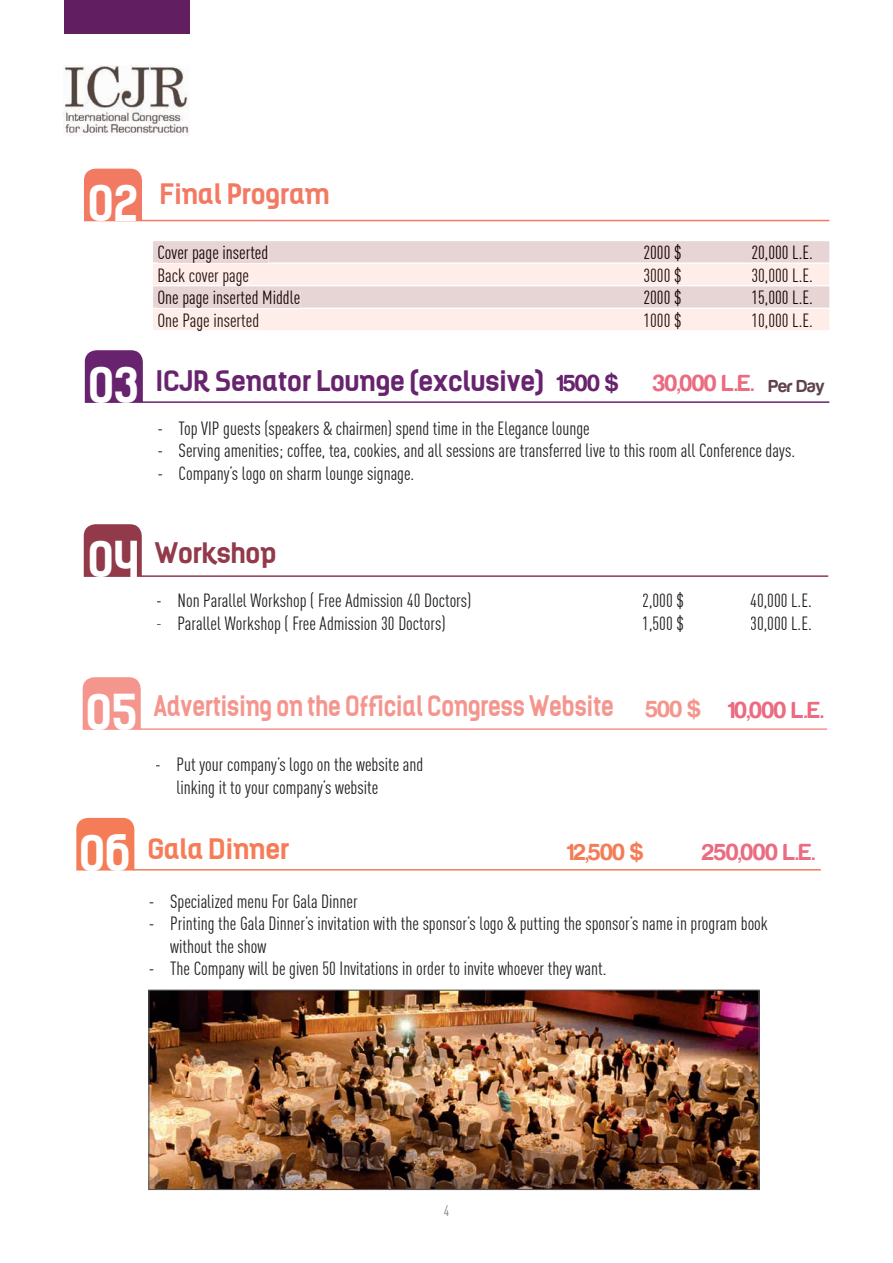
<style>
.page{position:relative;width:893px;height:1263px;background:#fff}
.page>*{position:absolute;margin:0;border:0;box-sizing:border-box;transform-origin:0 0}
.t1{font:700 47.4px "Kelson";color:#fff}
.t2{font:700 27px "Kelson";color:#f5968e;scale:.86 1}
.t3{font:700 27px "Kelson";color:#67236d}
.t4{font:700 27px "Kelson";color:#f37a62}
.t5{font:700 27px "Kelson";color:#f47c57}
.t6{font:700 27px "Kelson";color:#923a4a}
.t7{font:24px "Harabara";color:#eb6b81}
.t8{font:24px "Harabara";color:#f47c57}
.t9{font:18.75px/22.5px "DIN Cond";color:#231f20}
.t10{font:18.75px "DIN Cond";color:#190204}
.t11{font:18.75px "DIN Cond";color:#22100e}
.t12{font:18px "Harabara";color:#5f434f}
.t13{font:15px "DIN Cond";color:#808285}
.s1{font-family:"Harabara";font-weight:400;font-size:24px}
.s2{font-size:47.4px;color:#fff}
</style>
<div class="page">
<img style="left:64px;top:65px;width:125px;height:70px">
<div style="left:64px;top:0;width:125px;height:33px;background:#611e60"></div>
<svg style="left:153px;top:241px;width:676px;height:89px;background:#f2e2e0"></svg>
<div style="left:158px;top:246px;width:110px;height:16px;background:#e6d5d4"></div>
<div style="left:644px;top:244px;width:37px;height:18px;background:#e6d5d4"></div>
<div style="left:752px;top:246px;width:60px;height:15px;background:#e6d5d4"></div>
<div style="left:159px;top:269px;width:90px;height:16px;background:#feede8"></div>
<div style="left:644px;top:267px;width:37px;height:17px;background:#feede8"></div>
<div style="left:752px;top:268px;width:60px;height:16px;background:#feede8"></div>
<div style="left:158px;top:291px;width:142px;height:17px;background:#e6d5d4"></div>
<div style="left:644px;top:289px;width:37px;height:18px;background:#e6d5d4"></div>
<div style="left:753px;top:291px;width:59px;height:15px;background:#e6d5d4"></div>
<div style="left:158px;top:313px;width:101px;height:17px;background:#feede8"></div>
<div style="left:645px;top:312px;width:36px;height:17px;background:#feede8"></div>
<div style="left:753px;top:313px;width:59px;height:16px;background:#feede8"></div>
<div style="left:84px;top:169px;width:58px;height:52px;background:#f37a62"></div>
<hr style="left:142px;top:220px;width:687px;height:1px;background:#f37a62">
<div style="left:85px;top:350px;width:58px;height:53px;background:#67236d"></div>
<hr style="left:142px;top:401px;width:687px;height:2px;background:#67236d">
<div style="left:84px;top:524px;width:58px;height:53px;background:#923a4a"></div>
<hr style="left:141px;top:575px;width:687px;height:2px;background:#923a4a">
<div style="left:83px;top:677px;width:58px;height:53px;background:#f5968e"></div>
<hr style="left:140px;top:728px;width:687px;height:2px;background:#f5968e">
<img style="left:150px;top:991px;width:608px;height:197px">
<div style="left:148px;top:989px;width:612px;height:201px;border:1px solid #57585a"></div>
<div style="left:76px;top:818px;width:58px;height:52px;background:#f47c57"></div>
<hr style="left:134px;top:869px;width:687px;height:1px;background:#f47c57">
<h1 class="t1" style="left:88px;top:171px;width:52px">02</h1>
<h1 class="t1" style="left:88px;top:352px;width:53px">03</h1>
<h2 class="t4" style="left:159px;top:175px;width:172px">Final Program</h2>
<p class="t9" style="left:157px;top:241px;width:112px">Cover page inserted</p>
<p class="t10" style="left:643px;top:242px;width:40px">2000 $</p>
<p class="t10" style="left:751px;top:242px;width:63px">20,000 L.E.</p>
<p class="t9" style="left:157px;top:264px;width:93px">Back cover page</p>
<p class="t11" style="left:643px;top:264px;width:40px">3000 $</p>
<p class="t11" style="left:751px;top:264px;width:63px">30,000 L.E.</p>
<p class="t9" style="left:157px;top:286px;width:144px">One page inserted Middle</p>
<p class="t10" style="left:643px;top:287px;width:40px">2000 $</p>
<p class="t10" style="left:751px;top:287px;width:63px">15,000 L.E.</p>
<p class="t9" style="left:157px;top:309px;width:103px">One Page inserted</p>
<p class="t11" style="left:643px;top:309px;width:40px">1000 $</p>
<p class="t11" style="left:751px;top:309px;width:63px">10,000 L.E.</p>
<h2 class="t3" style="left:156px;top:362px;width:464px">ICJR Senator Lounge (exclusive) <span class="s1">1500 $</span></h2>
<p class="t7" style="left:653px;top:370px;width:102px">30,000 L.E.</p>
<p class="t12" style="left:769px;top:377px;width:58px">Per Day</p>
<p class="t9" style="left:157px;top:417px;width:434px">- Top VIP guests (speakers &amp; chairmen) spend time in the Elegance lounge</p>
<p class="t9" style="left:157px;top:439px;width:639px">- Serving amenities; coffee, tea, cookies, and all sessions are transferred live to this room all Conference days.</p>
<p class="t9" style="left:157px;top:462px;width:258px">- Company’s logo on sharm lounge signage.</p>
<h1 class="t1" style="left:88px;top:526px;width:54px">04</h1>
<h2 class="t6" style="left:155px;top:534px;width:123px">Workshop</h2>
<p class="t9" style="left:156px;top:589px;width:317px">- Non Parallel Workshop ( Free Admission 40 Doctors)</p>
<p class="t9" style="left:642px;top:589px;width:43px">2,000 $</p>
<p class="t9" style="left:750px;top:589px;width:63px">40,000 L.E.</p>
<p class="t9" style="left:156px;top:611px;width:291px">- Parallel Workshop ( Free Admission 30 Doctors)</p>
<p class="t9" style="left:642px;top:611px;width:43px">1,500 $</p>
<p class="t9" style="left:750px;top:611px;width:63px">30,000 L.E.</p>
<h1 class="t1" style="left:86px;top:679px;width:54px">05</h1>
<h2 class="t2" style="left:154px;top:687px;width:638px">Advertising on the Official Congress Website <span class="s1">500 $</span></h2>
<p class="t9" style="left:176px;top:753px;width:248px;text-indent:-21px">- Put your company’s logo on the website and linking it to your company’s website</p>
<p class="t7" style="left:728px;top:697px;width:97px">10,000 L.E.</p>
<h2 class="t5" style="left:79px;top:830px;width:211px"><span class="s2">06</span> Gala Dinner</h2>
<p class="t8" style="left:567px;top:839px;width:78px">12,500 $</p>
<p class="t7" style="left:702px;top:839px;width:114px">250,000 L.E.</p>
<p class="t9" style="left:149px;top:890px;width:210px">- Specialized menu For Gala Dinner</p>
<p class="t9" style="left:170px;top:912px;width:599px;text-indent:-21px">- Printing the Gala Dinner’s invitation with the sponsor’s logo &amp; putting the sponsor’s name in program book without the show</p>
<p class="t9" style="left:149px;top:957px;width:459px">- The Company will be given 50 Invitations in order to invite whoever they want.</p>
<p class="t13" style="left:444px;top:1202px;width:7px">4</p>
</div>
